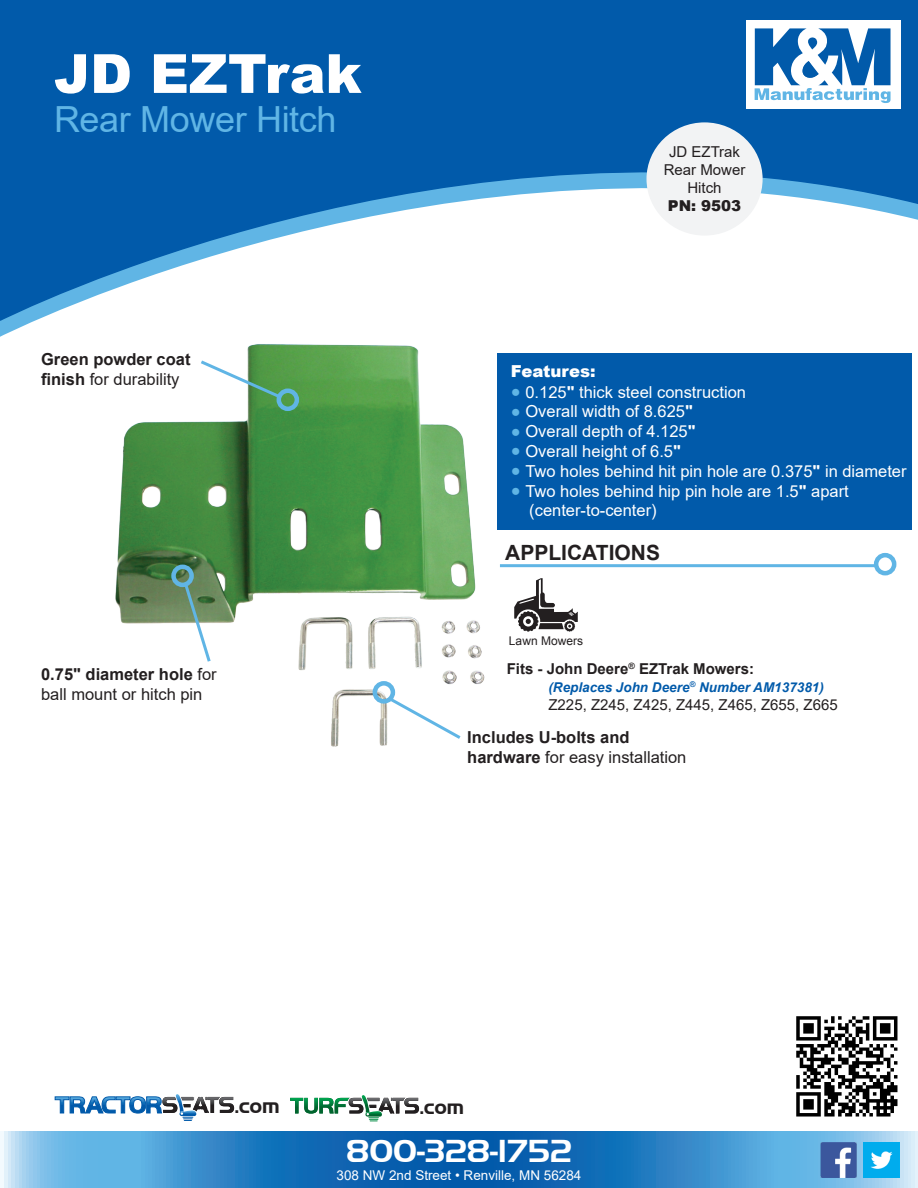
<style>
.page{position:relative;width:918px;height:1188px;background:#fff}
.page>*{position:absolute;margin:0;border:0;box-sizing:border-box;transform-origin:0 0}
.t1{font:900 54px "Arial";color:#fff}
.t2{font:36px "Arial";letter-spacing:-.01em;color:#60b5e5}
.t3{font:700 33px "Handel Got D";color:#fff}
.t4{font:700 22.05px "Handel Got D";color:#231f20}
.t5{font:700 21.6px "Handel Got D";color:#231f20}
.t6{font:700 21px "Arial";color:#231f20}
.t7{font:16.5px "Arial";color:#fff}
.t8{font:16.5px/19.8px "Arial";color:#231f20}
.t9{font:700 16.5px "Arial";color:#231f20}
.t10{font:900 16.5px "Arial";color:#fff}
.t11{font:15px/18px "Arial";color:#231f20;text-align:center}
.t12{font:700 15px "Arial";color:#231f20}
.t13{font:900 15px "Arial";color:#231f20}
.t14{font:italic 700 13.5px "Arial";color:#015aaa}
.t15{font:13.5px "Arial";color:#fff}
.t16{font:12px "Arial";color:#231f20}
.s1{font-weight:700}
.s2{color:#60b5e5}
</style>
<div class="page">
<svg style="left:0;top:0;width:918px;height:322px;fill:#015aaa"></svg>
<div style="left:746px;top:20px;width:155px;height:89px;background:#fff"></div>
<svg style="left:755px;top:28px;width:136px;height:75px"></svg>
<svg style="left:0;top:1131px;width:918px;height:57px;background:#3a8bc9"></svg>
<svg style="left:55px;top:1094px;width:179px;height:27px"></svg>
<img style="left:864px;top:1142px;width:35px;height:36px">
<img style="left:796px;top:1016px;width:102px;height:101px">
<svg style="left:290px;top:1095px;width:129px;height:26px"></svg>
<img style="left:821px;top:1142px;width:35px;height:36px">
<div style="left:647px;top:122px;width:116px;height:114px;background:#f2f3f4;border-radius:50%"></div>
<img style="left:115px;top:344px;width:396px;height:280px">
<div style="left:171px;top:565px;width:23px;height:22px;border:4px solid #60b5e5;border-radius:50%"></div>
<div style="left:277px;top:388px;width:22px;height:23px;border:4px solid #60b5e5;border-radius:50%"></div>
<svg style="left:182px;top:582px;width:31px;height:80px"></svg>
<svg style="left:197px;top:358px;width:85px;height:42px"></svg>
<div style="left:497px;top:353px;width:415px;height:176px;background:#015aaa"></div>
<hr style="left:500px;top:564px;width:378px;height:3px;background:#60b5e5">
<div style="left:874px;top:553px;width:22px;height:22px;border:4px solid #60b5e5;border-radius:50%"></div>
<svg style="left:514px;top:578px;width:64px;height:54px"></svg>
<img style="left:296px;top:613px;width:190px;height:134px">
<div style="left:373px;top:681px;width:22px;height:23px;border:4px solid #60b5e5;border-radius:50%"></div>
<svg style="left:386px;top:695px;width:78px;height:47px"></svg>
<p class="t1" style="left:54px;top:34px;width:309px">JD EZTrak</p>
<p class="t2" style="left:54px;top:94px;width:284px">Rear Mower Hitch</p>
<p class="t9" style="left:41px;top:348px;width:151px">Green powder coat</p>
<p class="t8" style="left:41px;top:369px;width:140px"><span class="s1">finish</span> for durability</p>
<p class="t8" style="left:41px;top:664px;width:177px"><span class="s1">0.75" diameter hole</span> for ball mount or hitch pin</p>
<p class="t11" style="left:664px;top:143px;width:83px">JD EZTrak<br>Rear Mower<br>Hitch</p>
<p class="t13" style="left:668px;top:195px;width:75px">PN: 9503</p>
<p class="t10" style="left:511px;top:359px;width:86px">Features:</p>
<p class="t7" style="left:511px;top:380px;width:237px"><span class="s2">●</span> 0.125<span class="s1">"</span> thick steel construction</p>
<p class="t7" style="left:511px;top:400px;width:183px"><span class="s2">●</span> Overall width of 8.625<span class="s1">"</span></p>
<p class="t7" style="left:511px;top:420px;width:186px"><span class="s2">●</span> Overall depth of 4.125<span class="s1">"</span></p>
<p class="t7" style="left:511px;top:440px;width:172px"><span class="s2">●</span> Overall height of 6.5<span class="s1">"</span></p>
<p class="t7" style="left:511px;top:460px;width:397px"><span class="s2">●</span> Two holes behind hit pin hole are 0.375<span class="s1">"</span> in diameter</p>
<p class="t7" style="left:511px;top:479px;width:339px"><span class="s2">●</span> Two holes behind hip pin hole are 1.5<span class="s1">"</span> apart</p>
<p class="t7" style="left:529px;top:499px;width:129px">(center-to-center)</p>
<p class="t6" style="left:505px;top:538px;width:156px">APPLICATIONS</p>
<p class="t16" style="left:509px;top:633px;width:76px">Lawn Mowers</p>
<p class="t12" style="left:507px;top:658px;width:249px">Fits - John Deere<sup>®</sup> EZTrak Mowers:</p>
<p class="t14" style="left:548px;top:678px;width:277px">(Replaces John Deere<sup>®</sup> Number AM137381)</p>
<p class="t11" style="left:548px;top:695px;width:291px">Z225, Z245, Z425, Z445, Z465, Z655, Z665</p>
<p class="t9" style="left:467px;top:726px;width:164px">Includes U-bolts and</p>
<p class="t8" style="left:467px;top:747px;width:221px"><span class="s1">hardware</span> for easy installation</p>
<p class="t4" style="left:234px;top:1093px;width:47px">.com</p>
<p class="t5" style="left:420px;top:1094px;width:46px">.com</p>
<p class="t3" style="left:346px;top:1129px;width:227px">800-328-1752</p>
<p class="t15" style="left:337px;top:1166px;width:246px">308 NW 2nd Street • Renville, MN 56284</p>
</div>
